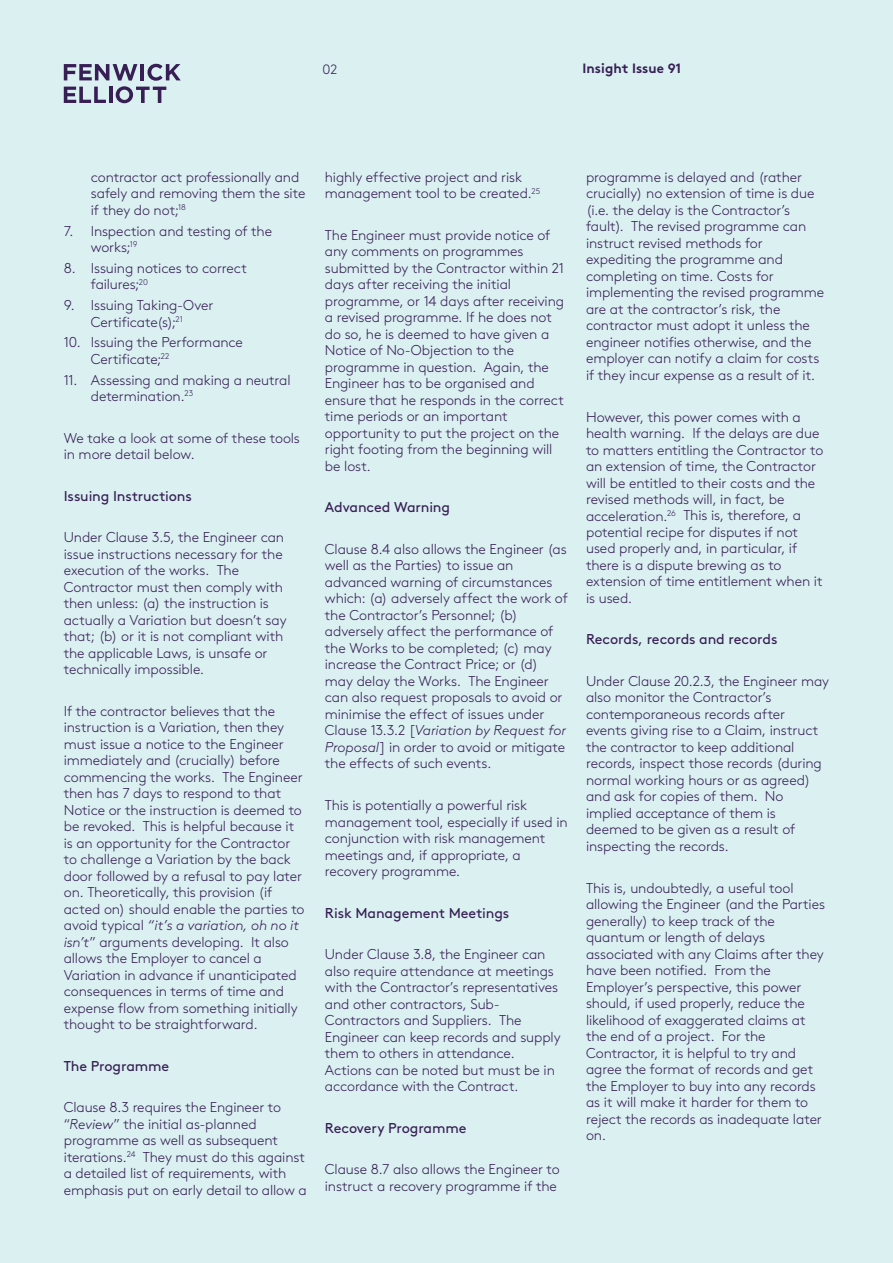
<style>
.page{position:relative;width:893px;height:1263px;background:#daf0f1}
.page>*{position:absolute;margin:0;border:0;box-sizing:border-box;transform-origin:0 0}
.t1{font:300 14.25px/16.5px "Brown";letter-spacing:-.01em;color:#371e54}
.t2{font:14.25px "Brown";letter-spacing:-.005em;color:#371e54}
.t3{font:700 13.5px "Brown";color:#371e54}
.t4{font:300 13.5px "Brown";color:#371e54}
.s1{font-style:italic}
</style>
<div class="page">
<svg style="left:64px;top:64px;width:117px;height:39px"></svg>
<p class="t4" style="left:323px;top:59px;width:16px">02</p>
<p class="t3" style="left:583px;top:58px;width:100px">Insight Issue 91</p>
<p class="t1" style="left:91px;top:168px;width:216px">contractor act professionally and safely and removing them the site if they do not;<sup>18</sup></p>
<p class="t1" style="left:91px;top:221px;width:183px;text-indent:-27px">7. Inspection and testing of the works;<sup>19</sup></p>
<p class="t1" style="left:91px;top:259px;width:158px;text-indent:-27px">8. Issuing notices to correct failures;<sup>20</sup></p>
<p class="t1" style="left:64px;top:296px;width:151px;text-align:center">9. Issuing Taking-Over<br>Certificate(s);<sup>21</sup></p>
<p class="t1" style="left:91px;top:333px;width:154px;text-indent:-27px">10. Issuing the Performance<br>Certificate;<sup>22</sup></p>
<p class="t1" style="left:91px;top:370px;width:201px;text-indent:-27px">11. Assessing and making a neutral determination.<sup>23</sup></p>
<p class="t1" style="left:64px;top:428px;width:238px">We take a look at some of these tools in more detail below.</p>
<p class="t2" style="left:64px;top:485px;width:130px">Issuing Instructions</p>
<p class="t1" style="left:64px;top:528px;width:224px">Under Clause 3.5, the Engineer can issue instructions necessary for the execution of the works. The Contractor must then comply with then unless: (a) the instruction is actually a Variation but doesn’t say that; (b) or it is not compliant with the applicable Laws, is unsafe or technically impossible.</p>
<p class="t1" style="left:64px;top:701px;width:242px">If the contractor believes that the instruction is a Variation, then they must issue a notice to the Engineer immediately and (crucially) before commencing the works. The Engineer then has 7 days to respond to that Notice or the instruction is deemed to be revoked. This is helpful because it is an opportunity for the Contractor to challenge a Variation by the back door followed by a refusal to pay later on. Theoretically, this provision (if acted on) should enable the parties to avoid typical <span class="s1">“it’s a variation, oh no it isn’t</span>” arguments developing. It also allows the Employer to cancel a Variation in advance if unanticipated consequences in terms of time and expense flow from something initially thought to be straightforward.</p>
<p class="t2" style="left:64px;top:1055px;width:107px">The Programme</p>
<p class="t1" style="left:64px;top:1098px;width:244px">Clause 8.3 requires the Engineer to “<span class="s1">Review</span>” the initial as-planned programme as well as subsequent iterations.<sup>24</sup> They must do this against a detailed list of requirements, with emphasis put on early detail to allow a</p>
<p class="t1" style="left:325px;top:168px;width:217px">highly effective project and risk management tool to be created.<sup>25</sup></p>
<p class="t1" style="left:325px;top:226px;width:241px">The Engineer must provide notice of any comments on programmes submitted by the Contractor within 21 days after receiving the initial programme, or 14 days after receiving a revised programme. If he does not do so, he is deemed to have given a<br>Notice of No-Objection to the programme in question. Again, the<br>Engineer has to be organised and ensure that he responds in the correct time periods or an important opportunity to put the project on the right footing from the beginning will be lost.</p>
<p class="t2" style="left:325px;top:497px;width:127px">Advanced Warning</p>
<p class="t1" style="left:325px;top:540px;width:244px">Clause 8.4 also allows the Engineer (as well as the Parties) to issue an advanced warning of circumstances which: (a) adversely affect the work of the Contractor’s Personnel; (b) adversely affect the performance of the Works to be completed; (c) may increase the Contract Price; or (d) may delay the Works. The Engineer can also request proposals to avoid or minimise the effect of issues under Clause 13.3.2 [<span class="s1">Variation by Request for Proposal</span>] in order to avoid or mitigate the effects of such events.</p>
<p class="t1" style="left:325px;top:796px;width:244px">This is potentially a powerful risk management tool, especially if used in conjunction with risk management meetings and, if appropriate, a recovery programme.</p>
<p class="t2" style="left:325px;top:902px;width:186px">Risk Management Meetings</p>
<p class="t1" style="left:325px;top:945px;width:237px">Under Clause 3.8, the Engineer can also require attendance at meetings with the Contractor’s representatives and other contractors, Sub-Contractors and Suppliers. The Engineer can keep records and supply them to others in attendance.<br>Actions can be noted but must be in accordance with the Contract.</p>
<p class="t2" style="left:325px;top:1117px;width:143px">Recovery Programme</p>
<p class="t1" style="left:325px;top:1160px;width:236px">Clause 8.7 also allows the Engineer to instruct a recovery programme if the</p>
<p class="t1" style="left:586px;top:168px;width:240px">programme is delayed and (rather crucially) no extension of time is due (i.e. the delay is the Contractor’s fault). The revised programme can instruct revised methods for expediting the programme and completing on time. Costs for implementing the revised programme are at the contractor’s risk, the contractor must adopt it unless the engineer notifies otherwise, and the employer can notify a claim for costs if they incur expense as a result of it.</p>
<p class="t1" style="left:586px;top:407px;width:239px">However, this power comes with a health warning. If the delays are due to matters entitling the Contractor to an extension of time, the Contractor will be entitled to their costs and the revised methods will, in fact, be acceleration.<sup>26</sup> This is, therefore, a potential recipe for disputes if not used properly and, in particular, if there is a dispute brewing as to extension of time entitlement when it is used.</p>
<p class="t2" style="left:586px;top:629px;width:193px">Records, records and records</p>
<p class="t1" style="left:586px;top:672px;width:245px">Under Clause 20.2.3, the Engineer may also monitor the Contractor’s contemporaneous records after events giving rise to a Claim, instruct the contractor to keep additional records, inspect those records (during normal working hours or as agreed) and ask for copies of them. No implied acceptance of them is deemed to be given as a result of inspecting the records.</p>
<p class="t1" style="left:586px;top:878px;width:241px">This is, undoubtedly, a useful tool allowing the Engineer (and the Parties generally) to keep track of the quantum or length of delays associated with any Claims after they have been notified. From the<br>Employer’s perspective, this power should, if used properly, reduce the likelihood of exaggerated claims at the end of a project. For the<br>Contractor, it is helpful to try and agree the format of records and get the Employer to buy into any records as it will make it harder for them to reject the records as inadequate later on.</p>
</div>
